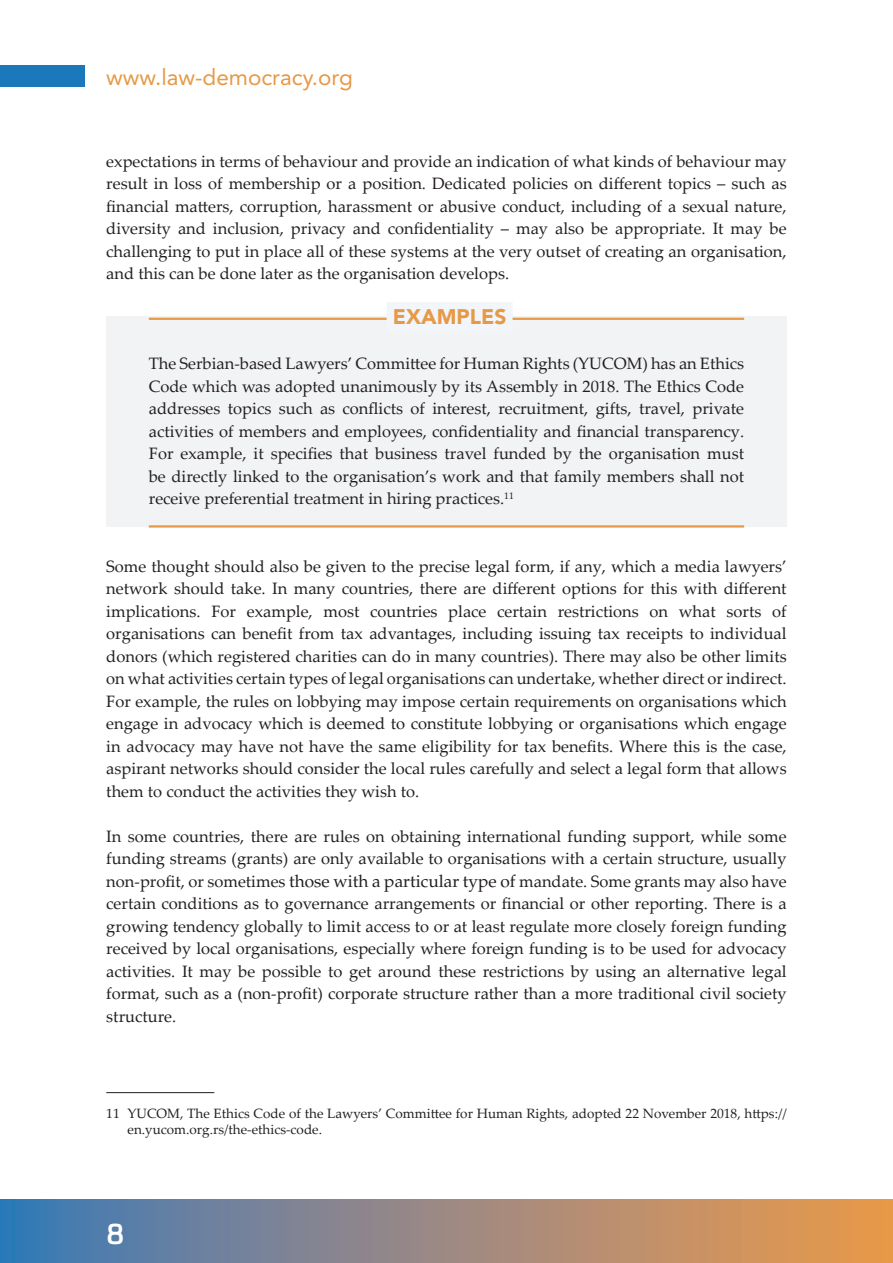
<style>
.page{position:relative;width:893px;height:1263px;background:#fff}
.page>*{position:absolute;margin:0;border:0;box-sizing:border-box;transform-origin:0 0}
.t1{font:700 28.5px "Sommet Rounded";color:#fff}
.t2{font:22.5px "Avenir LT Std";color:#e79946}
.t3{font:900 21px "Avenir LT Std";color:#e79946}
.t4{font:16.5px/22.5px "Palatino Linotype";color:#231f20;text-align:justify}
.t5{font:13.5px/16.5px "Palatino Linotype";color:#231f20}
.s1{font-family:"Palatino";font-size:17.25px}
</style>
<div class="page">
<svg style="left:0;top:1199px;width:893px;height:64px;background:#978982"></svg>
<div style="left:0;top:66px;width:85px;height:21px;background:#1b79bb"></div>
<div style="left:106px;top:316px;width:681px;height:210px;background:#f2f3f4"></div>
<hr style="left:149px;top:318px;width:595px;height:2px;background:#e79946">
<div style="left:387px;top:302px;width:126px;height:30px;background:#f2f5fa"></div>
<hr style="left:149px;top:525px;width:595px;height:3px;background:#e79946">
<hr style="left:106px;top:1092px;width:108px;height:1px;background:#231f20">
<h2 class="t2" style="left:106px;top:64px;width:248px">www.law-democracy.org</h2>
<p class="t4" style="left:106px;top:149px;width:682px">expectations in terms of behaviour and provide an indication of what kinds of behaviour may result in loss of membership or a position. Dedicated policies on different topics – such as financial matters, corruption, harassment or abusive conduct, including of a sexual nature, diversity and inclusion, privacy and confidentiality – may also be appropriate. It may be challenging to put in place all of these systems at the very outset of creating an organisation, and this can be done later as the organisation develops.</p>
<p class="t3" style="left:393px;top:304px;width:115px">EXAMPLES</p>
<p class="t4" style="left:149px;top:351px;width:597px">The Serbian-based Lawyers’ Committee for Human Rights (YUCOM) has an Ethics Code which was adopted unanimously by its Assembly in 2018. The Ethics Code addresses topics such as conflicts of interest, recruitment, gifts, travel, private activities of members and employees, confidentiality and financial transparency.<br>For example, it specifies that business travel funded by the organisation must be directly linked to the organisation’s work and that family members shall not receive preferential treatment in hiring practices.<sup>11</sup></p>
<p class="t4" style="left:106px;top:554px;width:682px">Some thought should also be given to the precise legal form, if any, which a media lawyers’ network should take. In many countries, there are different options for this with different implications. For example, most countries place certain restrictions on what sorts of organisations can benefit from tax advantages, including issuing tax receipts to individual donors (which registered charities can do in many countries). There may also be other limits on what activities certain types of legal organisations can undertake, whether direct or indirect.<br>For example, the rules on lobbying may impose certain requirements on organisations which engage in advocacy which is deemed to constitute lobbying or organisations which engage in advocacy may have not have the same eligibility for tax benefits. Where this is the case, aspirant networks should consider the local rules carefully and select a legal form that allows them to conduct the activities they wish to.</p>
<p class="t4" style="left:106px;top:824px;width:682px">In some countries, there are rules on obtaining international funding support, while some funding streams (grants) are only available to organisations with a certain structure, usually non-profit, or sometimes <span class="s1">those with a particular type of</span> mandate. Some grants may also have certain conditions as to governance arrangements or financial or other reporting. There is a growing tendency globally to limit access to or at least regulate more closely foreign funding received by local organisations, especially where foreign funding is to be used for advocacy activities. It may be possible to get around these restrictions by using an alternative legal format, such as a (non-profit) corporate structure rather than a more traditional civil society structure.</p>
<p class="t5" style="left:128px;top:1104px;width:661px;text-indent:-21px">11 YUCOM, The Ethics Code of the Lawyers’ Committee for Human Rights, adopted 22 November 2018, https:// en.yucom.org.rs/the-ethics-code.</p>
<h1 class="t1" style="left:106px;top:1215px;width:20px">8</h1>
</div>
